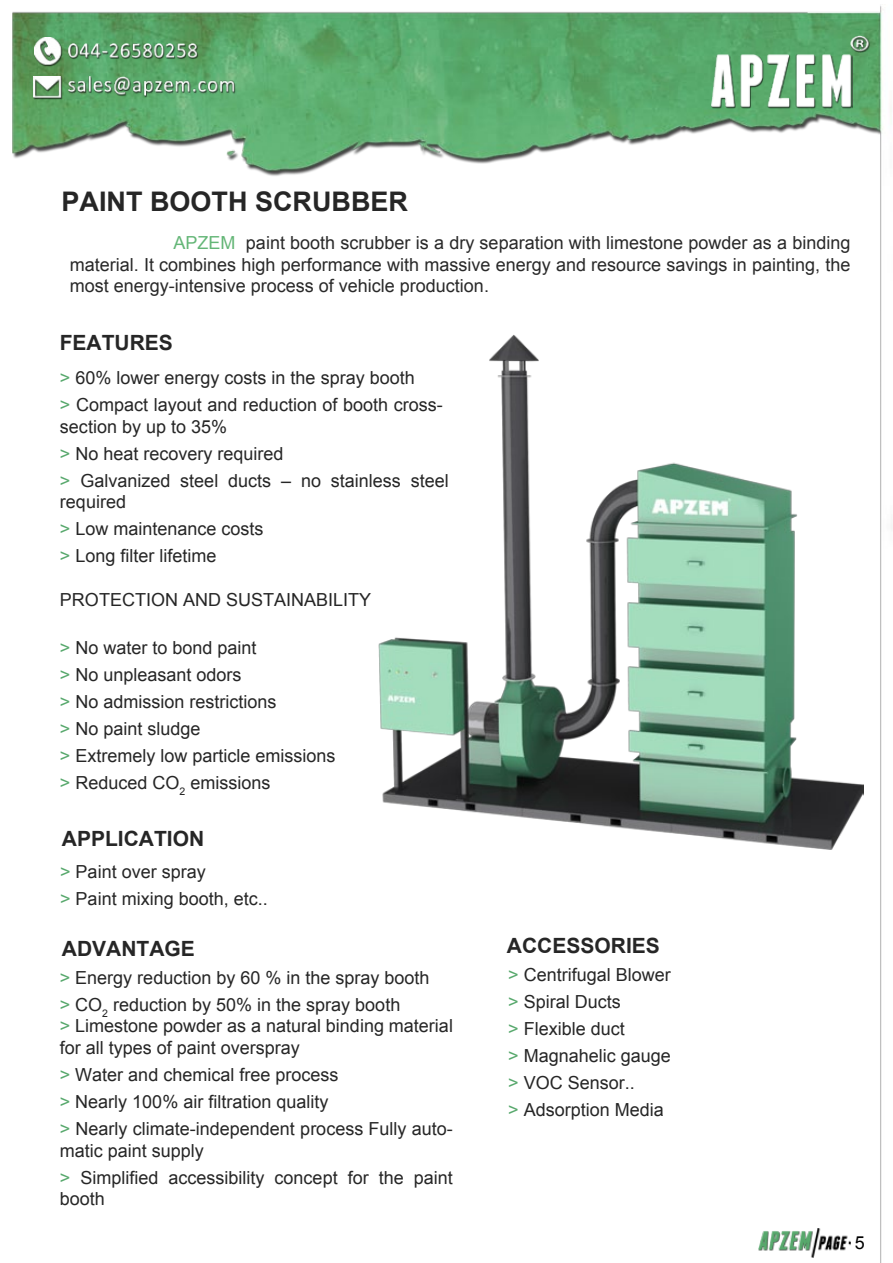
<style>
.page{position:relative;width:893px;height:1263px;background:#fff}
.page>*{position:absolute;margin:0;border:0;box-sizing:border-box;transform-origin:0 0}
.t1{font:700 27px "Arial";color:#262626}
.t2{font:700 21px "Arial";color:#262626}
.t3{font:18px/27px "Arial";color:#262626}
.t4{font:18px/21.6px "Arial";color:#292929;text-align:justify}
.t5{font:18px "Arial";color:#000}
.s1{color:#64b677}
.s2{color:#57a86c}
</style>
<div class="page">
<img style="left:13px;top:5px;width:879px;height:1258px">
<img style="left:759px;top:1228px;width:91px;height:29px">
<img style="left:711px;top:54px;width:141px;height:54px">
<img style="left:850px;top:36px;width:20px;height:17px">
<img style="left:68px;top:77px;width:167px;height:20px">
<img style="left:68px;top:43px;width:131px;height:17px">
<img style="left:33px;top:77px;width:30px;height:22px">
<img style="left:34px;top:37px;width:29px;height:29px">
<img style="left:378px;top:335px;width:486px;height:514px">
<h1 class="t1" style="left:62px;top:184px;width:348px">PAINT BOOTH SCRUBBER</h1>
<p class="t4" style="left:70px;top:232px;width:782px;text-indent:104px"><span class="s1">APZEM</span> paint booth scrubber is a dry separation with limestone powder as a binding material. It combines high performance with massive energy and resource savings in painting, the most energy-intensive process of vehicle production.</p>
<p class="t2" style="left:60px;top:328px;width:115px">FEATURES</p>
<p class="t3" style="left:60px;top:364px;width:384px"><span class="s2">&gt;</span> 60% lower energy costs in the spray booth<br><span class="s2">&gt;</span> Compact layout and reduction of booth cross-</p>
<p class="t3" style="left:60px;top:413px;width:390px">section by up to 35%<br><span class="s2">&gt;</span> No heat recovery required<br><span class="s2">&gt;</span> Galvanized steel ducts – no stainless steel</p>
<p class="t3" style="left:60px;top:489px;width:205px">required<br><span class="s2">&gt;</span> Low maintenance costs <span class="s2">&gt;</span> Long filter lifetime</p>
<p class="t3" style="left:60px;top:586px;width:313px">PROTECTION AND SUSTAINABILITY</p>
<p class="t3" style="left:60px;top:634px;width:277px"><span class="s2">&gt;</span> No water to bond paint<br><span class="s2">&gt;</span> No unpleasant odors<br><span class="s2">&gt;</span> No admission restrictions<br><span class="s2">&gt;</span> No paint sludge<br><span class="s2">&gt;</span> Extremely low particle emissions <span class="s2">&gt;</span> Reduced CO<sub>2</sub> emissions</p>
<p class="t2" style="left:62px;top:825px;width:144px">APPLICATION</p>
<p class="t3" style="left:60px;top:858px;width:209px"><span class="s2">&gt;</span> Paint over spray<br><span class="s2">&gt;</span> Paint mixing booth, etc..</p>
<p class="t2" style="left:62px;top:934px;width:134px">ADVANTAGE</p>
<p class="t2" style="left:507px;top:931px;width:154px">ACCESSORIES</p>
<p class="t3" style="left:60px;top:964px;width:371px"><span class="s2">&gt;</span> Energy reduction by 60 % in the spray booth <span class="s2">&gt;</span> CO<sub>2</sub> reduction by 50% in the spray booth</p>
<p class="t3" style="left:60px;top:1015px;width:395px;line-height:21.6px"><span class="s2">&gt;</span> Limestone powder as a natural binding material for all types of paint overspray</p>
<p class="t3" style="left:60px;top:1061px;width:395px"><span class="s2">&gt;</span> Water and chemical free process<br><span class="s2">&gt;</span> Nearly 100% air filtration quality<br><span class="s2">&gt;</span> Nearly climate-independent process Fully auto-</p>
<p class="t3" style="left:60px;top:1137px;width:395px">matic paint supply<br><span class="s2">&gt;</span> Simplified accessibility concept for the paint</p>
<p class="t3" style="left:60px;top:1186px;width:47px">booth</p>
<p class="t3" style="left:508px;top:961px;width:164px"><span class="s2">&gt;</span> Centrifugal Blower <span class="s2">&gt;</span> Spiral Ducts<br><span class="s2">&gt;</span> Flexible duct<br><span class="s2">&gt;</span> Magnahelic gauge <span class="s2">&gt;</span> VOC Sensor..<br><span class="s2">&gt;</span> Adsorption Media</p>
<p class="t5" style="left:855px;top:1231px;width:12px">5</p>
</div>
